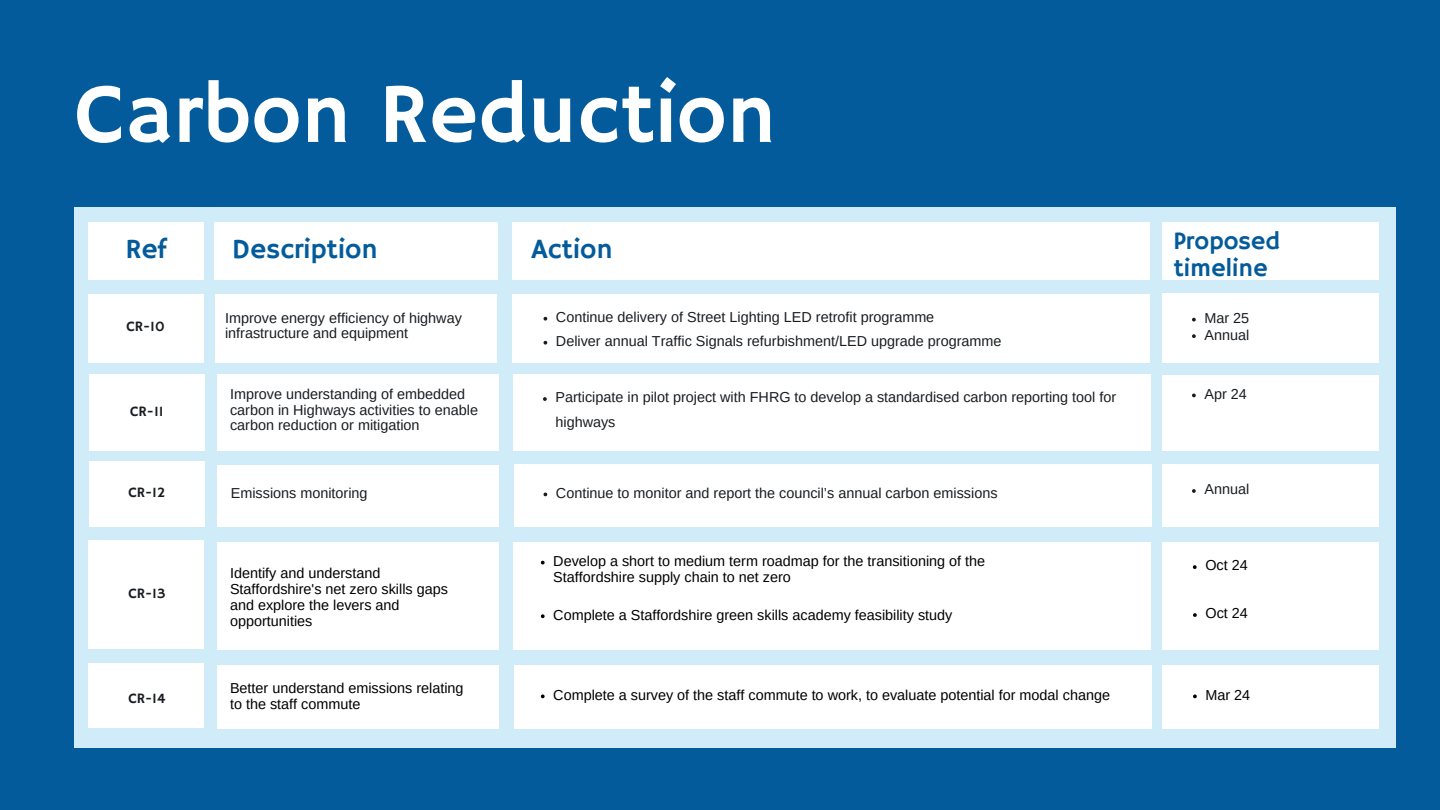
<style>
.page{position:relative;width:1440px;height:810px;background:#035b9b}
.page>*{position:absolute;margin:0;border:0;box-sizing:border-box;transform-origin:0 0}
.t1{font:85px "Hammersmith One";color:#fff}
.t2{font:27.8px "Hammersmith One";color:#035b9b}
.t3{font:25.2px/27.4px "Hammersmith One";color:#035b9b}
.t4{font:14.4px/15.8px "Arimo";color:#181d21}
.t5{font:14.4px/15.8px "Arimo";color:#000}
.t6{font:14.4px "Hammersmith One";color:#181d21}
</style>
<div class="page">
<div style="left:75px;top:207px;width:1321px;height:541px;background:#d0ecf8"></div>
<div style="left:88px;top:223px;width:115px;height:57px;background:#fff"></div>
<div style="left:214px;top:223px;width:283px;height:57px;background:#fff"></div>
<div style="left:513px;top:223px;width:637px;height:57px;background:#fff"></div>
<div style="left:88px;top:294px;width:115px;height:69px;background:#fff"></div>
<div style="left:215px;top:294px;width:282px;height:69px;background:#fff"></div>
<div style="left:513px;top:294px;width:637px;height:69px;background:#fff"></div>
<svg style="left:544px;top:317px;width:3px;height:4px"></svg>
<svg style="left:544px;top:341px;width:3px;height:4px"></svg>
<div style="left:514px;top:374px;width:637px;height:77px;background:#fff"></div>
<svg style="left:543px;top:397px;width:4px;height:4px"></svg>
<div style="left:217px;top:374px;width:282px;height:77px;background:#fff"></div>
<div style="left:89px;top:374px;width:116px;height:77px;background:#fff"></div>
<div style="left:514px;top:464px;width:637px;height:62px;background:#fff"></div>
<div style="left:217px;top:465px;width:282px;height:61px;background:#fff"></div>
<div style="left:89px;top:461px;width:116px;height:65px;background:#fff"></div>
<div style="left:1163px;top:223px;width:216px;height:57px;background:#fff"></div>
<div style="left:1163px;top:294px;width:216px;height:69px;background:#fff"></div>
<div style="left:1163px;top:375px;width:216px;height:76px;background:#fff"></div>
<div style="left:1163px;top:464px;width:216px;height:62px;background:#fff"></div>
<svg style="left:1192px;top:318px;width:4px;height:4px"></svg>
<svg style="left:1192px;top:334px;width:4px;height:4px"></svg>
<svg style="left:1192px;top:394px;width:4px;height:3px"></svg>
<svg style="left:1192px;top:489px;width:4px;height:4px"></svg>
<div style="left:88px;top:541px;width:115px;height:108px;background:#fff"></div>
<div style="left:217px;top:542px;width:282px;height:107px;background:#fff"></div>
<div style="left:514px;top:542px;width:637px;height:107px;background:#fff"></div>
<svg style="left:541px;top:561px;width:4px;height:3px"></svg>
<svg style="left:541px;top:614px;width:4px;height:4px"></svg>
<div style="left:1163px;top:542px;width:216px;height:107px;background:#fff"></div>
<svg style="left:1193px;top:565px;width:4px;height:4px"></svg>
<svg style="left:1193px;top:613px;width:4px;height:4px"></svg>
<div style="left:88px;top:664px;width:115px;height:64px;background:#fff"></div>
<div style="left:217px;top:665px;width:282px;height:64px;background:#fff"></div>
<div style="left:514px;top:665px;width:637px;height:64px;background:#fff"></div>
<div style="left:1163px;top:665px;width:216px;height:64px;background:#fff"></div>
<svg style="left:541px;top:695px;width:4px;height:3px"></svg>
<svg style="left:1193px;top:695px;width:4px;height:3px"></svg>
<p class="t1" style="left:75px;top:65px;width:703px">Carbon Reduction</p>
<p class="t2" style="left:125px;top:233px;width:43px">Ref</p>
<p class="t2" style="left:232px;top:233px;width:147px">Description</p>
<p class="t2" style="left:532px;top:233px;width:83px">Action</p>
<p class="t6" style="left:126px;top:318px;width:40px">CR-10</p>
<p class="t4" style="left:225px;top:310px;width:238px">Improve energy efficiency of highway infrastructure and equipment</p>
<p class="t4" style="left:556px;top:309px;width:380px">Continue delivery of Street Lighting LED retrofit programme</p>
<p class="t4" style="left:556px;top:333px;width:447px">Deliver annual Traffic Signals refurbishment/LED upgrade programme</p>
<p class="t6" style="left:130px;top:403px;width:35px">CR-11</p>
<p class="t4" style="left:230px;top:386px;width:249px">Improve understanding of embedded carbon in Highways activities to enable carbon reduction or mitigation</p>
<p class="t4" style="left:555px;top:385px;width:562px;line-height:24.8px">Participate in pilot project with FHRG to develop a standardised carbon reporting tool for highways</p>
<p class="t3" style="left:1173px;top:228px;width:108px">Proposed timeline</p>
<p class="t4" style="left:1204px;top:310px;width:46px">Mar 25</p>
<p class="t4" style="left:1204px;top:327px;width:46px">Annual</p>
<p class="t4" style="left:1204px;top:386px;width:44px">Apr 24</p>
<p class="t4" style="left:231px;top:485px;width:138px">Emissions monitoring</p>
<p class="t4" style="left:1204px;top:481px;width:46px">Annual</p>
<p class="t6" style="left:128px;top:484px;width:39px">CR-12</p>
<p class="t4" style="left:556px;top:485px;width:443px">Continue to monitor and report the council’s annual carbon emissions</p>
<p class="t6" style="left:128px;top:585px;width:39px">CR-13</p>
<p class="t5" style="left:230px;top:566px;width:219px">Identify and understand<br>Staffordshire's net zero skills gaps and explore the levers and opportunities</p>
<p class="t5" style="left:553px;top:553px;width:433px">Develop a short to medium term roadmap for the transitioning of the<br>Staffordshire supply chain to net zero</p>
<p class="t5" style="left:553px;top:607px;width:401px">Complete a Staffordshire green skills academy feasibility study</p>
<p class="t5" style="left:1205px;top:558px;width:44px">Oct 24</p>
<p class="t5" style="left:1206px;top:606px;width:44px">Oct 24</p>
<p class="t6" style="left:128px;top:690px;width:39px">CR-14</p>
<p class="t5" style="left:230px;top:680px;width:235px">Better understand emissions relating to the staff commute</p>
<p class="t5" style="left:553px;top:687px;width:558px">Complete a survey of the staff commute to work, to evaluate potential for modal change</p>
<p class="t5" style="left:1206px;top:687px;width:46px">Mar 24</p>
</div>
